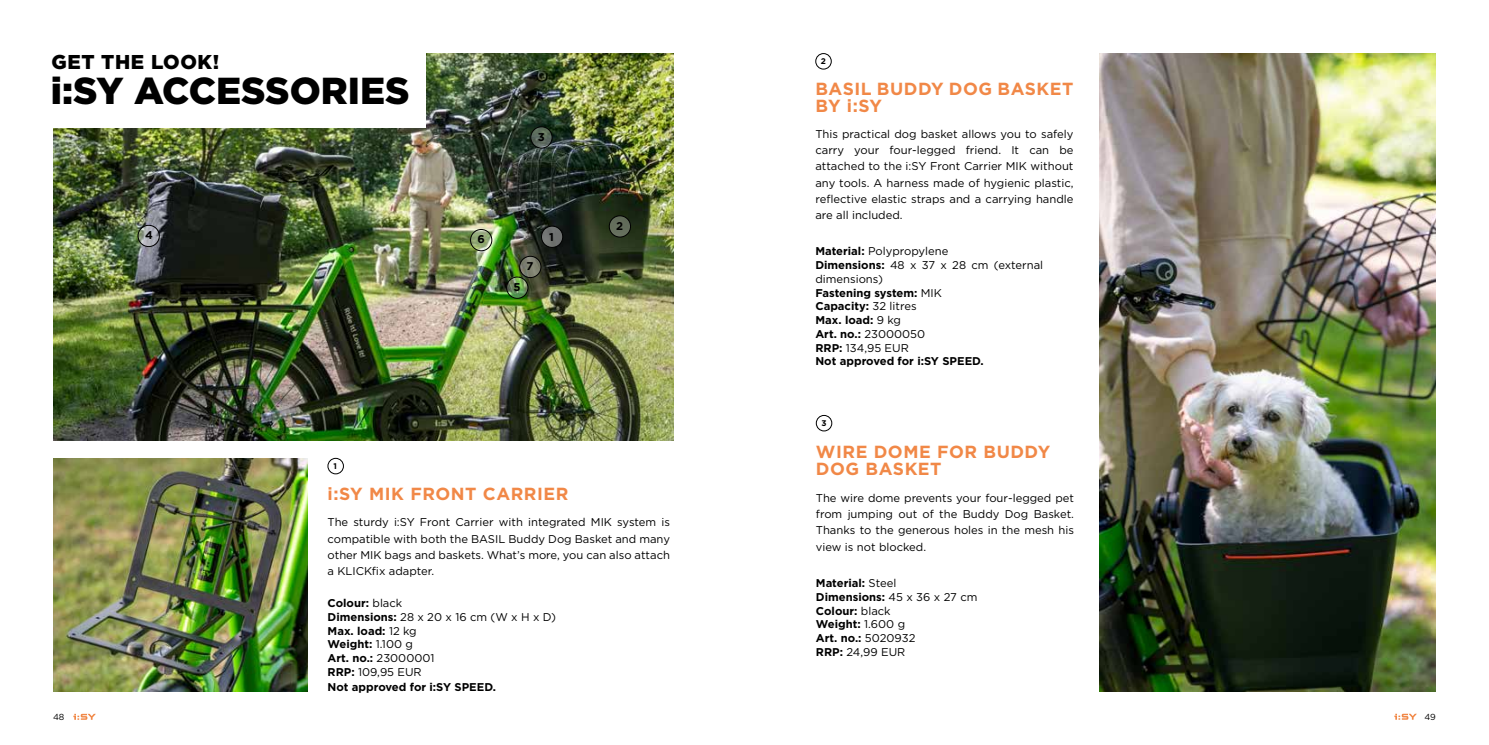
<style>
.page{position:relative;width:1489px;height:745px;background:#fff}
.page>*{position:absolute;margin:0;border:0;box-sizing:border-box;transform-origin:0 0}
.t1{font:900 37.5px "Gotham";color:#000}
.t2{font:900 20px "Gotham";letter-spacing:.03em;color:#000}
.t3{font:700 17.5px/17.5px "Gotham";letter-spacing:.03em;color:#f18847}
.t4{font:11.25px/16.2px "Gotham";color:#000;text-align:justify}
.t5{font:700 11.25px/13.8px "Gotham";color:#000}
.t6{font:8.75px "Gotham";color:#000}
.t7{font:700 8.25px "Gotham";color:#000}
.s1{font-weight:700}
.s2{font-weight:400}
</style>
<div class="page">
<svg style="left:73px;top:713px;width:23px;height:6px"></svg>
<svg style="left:1394px;top:713px;width:22px;height:6px"></svg>
<img style="left:53px;top:53px;width:620px;height:387px">
<svg style="left:138px;top:225px;width:21px;height:21px"></svg>
<div style="left:137px;top:225px;width:23px;height:22px;border:1px solid #000;border-radius:50%"></div>
<img style="left:53px;top:458px;width:255px;height:233px">
<img style="left:1099px;top:53px;width:336px;height:638px">
<div style="left:327px;top:457px;width:17px;height:17px;border:1px solid #000;border-radius:50%"></div>
<div style="left:815px;top:53px;width:16px;height:16px;border:1px solid #000;border-radius:50%"></div>
<div style="left:815px;top:415px;width:17px;height:16px;border:1px solid #000;border-radius:50%"></div>
<svg style="left:531px;top:127px;width:21px;height:21px"></svg>
<svg style="left:609px;top:216px;width:21px;height:21px"></svg>
<svg style="left:541px;top:226px;width:21px;height:21px"></svg>
<svg style="left:519px;top:256px;width:22px;height:21px"></svg>
<svg style="left:470px;top:229px;width:22px;height:21px"></svg>
<svg style="left:506px;top:277px;width:22px;height:21px"></svg>
<div style="left:541px;top:225px;width:22px;height:23px;border:1px solid #000;border-radius:50%"></div>
<div style="left:608px;top:215px;width:23px;height:22px;border:1px solid #000;border-radius:50%"></div>
<div style="left:530px;top:126px;width:22px;height:22px;border:1px solid #000;border-radius:50%"></div>
<div style="left:519px;top:255px;width:22px;height:23px;border:1px solid #000;border-radius:50%"></div>
<div style="left:506px;top:276px;width:22px;height:22px;border:1px solid #000;border-radius:50%"></div>
<div style="left:470px;top:229px;width:22px;height:22px;border:1px solid #000;border-radius:50%"></div>
<div style="left:47px;top:44px;width:379px;height:83px;background:#fff"></div>
<h2 class="t2" style="left:51px;top:51px;width:169px">GET THE LOOK!</h2>
<h1 class="t1" style="left:51px;top:69px;width:360px">i:SY ACCESSORIES</h1>
<p class="t5" style="left:145px;top:228px;width:9px">4</p>
<p class="t7" style="left:333px;top:460px;width:5px">1</p>
<p class="t5" style="left:538px;top:130px;width:8px">3</p>
<p class="t5" style="left:477px;top:232px;width:9px">6</p>
<p class="t5" style="left:526px;top:259px;width:8px">7</p>
<p class="t5" style="left:513px;top:280px;width:9px">5</p>
<p class="t5" style="left:549px;top:230px;width:6px">1</p>
<p class="t5" style="left:616px;top:219px;width:9px">2</p>
<h3 class="t3" style="left:327px;top:484px;width:242px">i:SY MIK FRONT CARRIER</h3>
<p class="t4" style="left:327px;top:513px;width:344px">The sturdy i:SY Front Carrier with integrated MIK system is compatible with both the BASIL Buddy Dog Basket and many other MIK bags and baskets. What’s more, you can also attach a KLICKfix adapter.</p>
<p class="t4" style="left:327px;top:595px;width:230px;line-height:13.8px;text-align:left"><span class="s1">Colour:</span> black<br><span class="s1">Dimensions:</span> 28 x 20 x 16 cm (W x H x D)<br><span class="s1">Max. load:</span> 12 kg<br><span class="s1">Weight:</span> 1.100 g<br><span class="s1">Art. no.:</span> 23000001<br><span class="s1">RRP:</span> 109,95 EUR</p>
<p class="t5" style="left:327px;top:680px;width:170px">Not approved for i:SY SPEED.</p>
<p class="t7" style="left:821px;top:55px;width:7px">2</p>
<h3 class="t3" style="left:815px;top:80px;width:259px">BASIL BUDDY DOG BASKET<br>BY i:SY</h3>
<p class="t4" style="left:815px;top:125px;width:259px">This practical dog basket allows you to safely carry your four-legged friend. It can be attached to the i:SY Front Carrier MIK without any tools. A harness made of hygienic plastic, reflective elastic straps and a carrying handle are all included.</p>
<p class="t5" style="left:815px;top:244px;width:229px">Material: <span class="s2">Polypropylene<br></span>Dimensions: <span class="s2">48 x 37 x 28 cm (external dimensions)<br></span>Fastening system: <span class="s2">MIK<br></span>Capacity: <span class="s2">32 litres<br></span>Max. load: <span class="s2">9 kg<br></span>Art. no.: <span class="s2">23000050<br></span>RRP: <span class="s2">134,95 EUR<br></span>Not approved for i:SY SPEED.</p>
<p class="t7" style="left:821px;top:417px;width:7px">3</p>
<h3 class="t3" style="left:815px;top:442px;width:236px">WIRE DOME FOR BUDDY<br>DOG BASKET</h3>
<p class="t4" style="left:815px;top:489px;width:259px">The wire dome prevents your four-legged pet from jumping out of the Buddy Dog Basket.<br>Thanks to the generous holes in the mesh his view is not blocked.</p>
<p class="t5" style="left:815px;top:576px;width:163px">Material: <span class="s2">Steel<br></span>Dimensions: <span class="s2">45 x 36 x 27 cm<br></span>Colour: <span class="s2">black<br></span>Weight: <span class="s2">1.600 g<br></span>Art. no.: <span class="s2">5020932<br></span>RRP: <span class="s2">24,99 EUR</span></p>
<p class="t6" style="left:53px;top:710px;width:13px">48</p>
<p class="t6" style="left:1424px;top:711px;width:13px">49</p>
</div>
